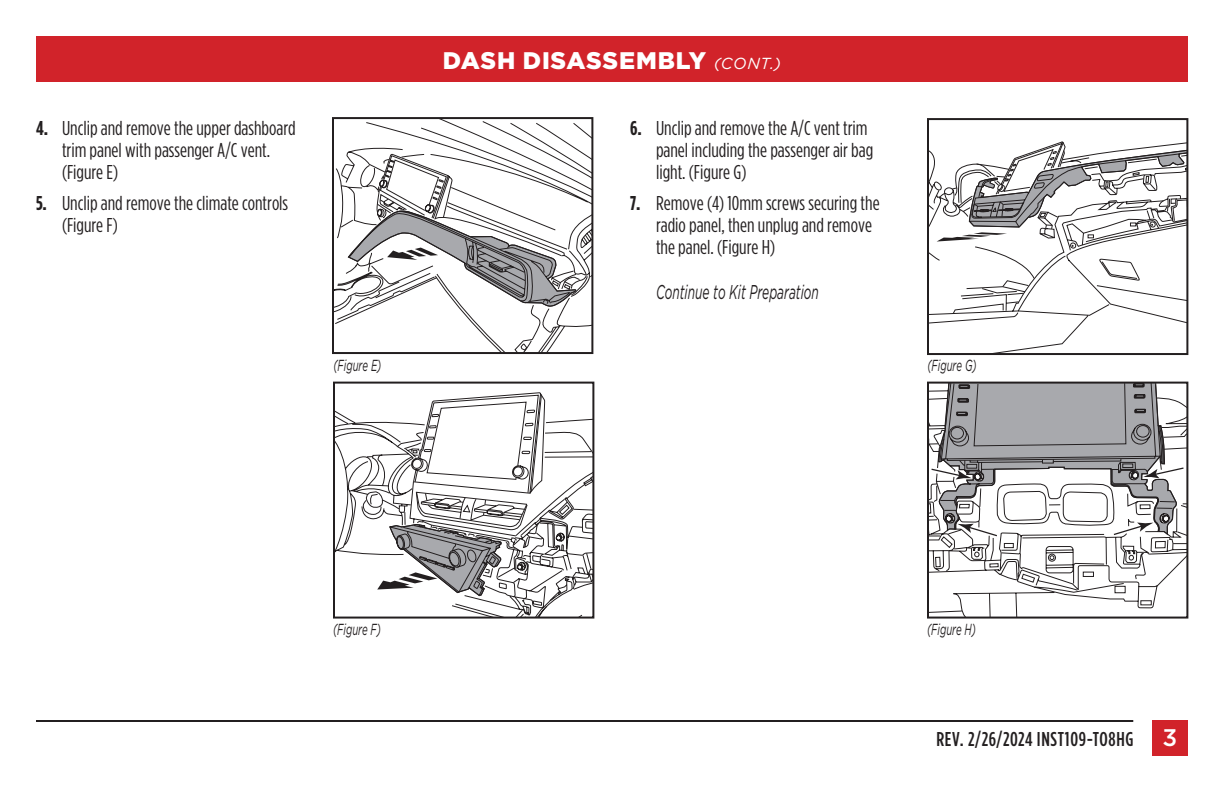
<style>
.page{position:relative;width:1224px;height:792px;background:#fff}
.page>*{position:absolute;margin:0;border:0;box-sizing:border-box;transform-origin:0 0}
.t1{font:900 24px "Gotham";letter-spacing:.03em;color:#fff}
.t2{font:20px/22px "Gotham Condensed";color:#231f20}
.t3{font:500 20px "Gotham Condensed";letter-spacing:.03em;color:#231f20}
.t4{font:italic 20px "Gotham";color:#231f20;scale:.6 1}
.t5{font:italic 16px "Gotham";color:#231f20;scale:.6 1}
.s1{font-weight:700}
.s2{font-weight:400;font-style:italic;font-size:16px}
.s3{font-family:"Gotham";font-size:24px;color:#fff}
</style>
<div class="page">
<div style="left:36px;top:36px;width:1152px;height:45px;background:#d1232a"></div>
<hr style="left:36px;top:720px;width:1097px;height:2px;background:#231f20">
<div style="left:1152px;top:720px;width:36px;height:36px;background:#d1232a"></div>
<svg style="left:336px;top:411px;width:255px;height:205px"></svg>
<svg style="left:451px;top:603px;width:76px;height:13px"></svg>
<svg style="left:377px;top:392px;width:188px;height:205px"></svg>
<div style="left:333px;top:382px;width:261px;height:237px;border:2px solid #231f20"></div>
<svg style="left:930px;top:537px;width:255px;height:79px"></svg>
<svg style="left:930px;top:385px;width:255px;height:152px"></svg>
<div style="left:927px;top:382px;width:261px;height:237px;border:2px solid #231f20"></div>
<svg style="left:335px;top:120px;width:255px;height:231px"></svg>
<svg style="left:347px;top:154px;width:230px;height:153px"></svg>
<div style="left:332px;top:117px;width:261px;height:237px;border:2px solid #231f20"></div>
<svg style="left:930px;top:312px;width:255px;height:40px"></svg>
<svg style="left:930px;top:141px;width:255px;height:171px"></svg>
<div style="left:927px;top:118px;width:261px;height:237px;border:2px solid #231f20"></div>
<p class="t2" style="left:62px;top:117px;width:235px;text-indent:-26px"><span class="s1">4.</span> Unclip and remove the upper dashboard trim panel with passenger A/C vent. (Figure E)</p>
<p class="t2" style="left:62px;top:192px;width:228px;text-indent:-26px"><span class="s1">5.</span> Unclip and remove the climate controls (Figure F)</p>
<p class="t1" style="left:443px;top:46px;width:340px">DASH DISASSEMBLY <span class="s2">(CONT.)</span></p>
<p class="t2" style="left:656px;top:117px;width:219px;text-indent:-26px"><span class="s1">6.</span> Unclip and remove the A/C vent trim panel including the passenger air bag light. (Figure G)</p>
<p class="t2" style="left:656px;top:192px;width:225px;text-indent:-26px"><span class="s1">7.</span> Remove (4) 10mm screws securing the radio panel, then unplug and remove the panel. (Figure H)</p>
<p class="t4" style="left:656px;top:281px;width:273px">Continue to Kit Preparation</p>
<p class="t5" style="left:333px;top:357px;width:82px">(Figure E)</p>
<p class="t5" style="left:927px;top:357px;width:84px">(Figure G)</p>
<p class="t5" style="left:333px;top:620px;width:82px">(Figure F)</p>
<p class="t5" style="left:927px;top:620px;width:83px">(Figure H)</p>
<p class="t3" style="left:936px;top:728px;width:243px">REV. 2/26/2024 INST109-TO8HG <span class="s3">3</span></p>
</div>
